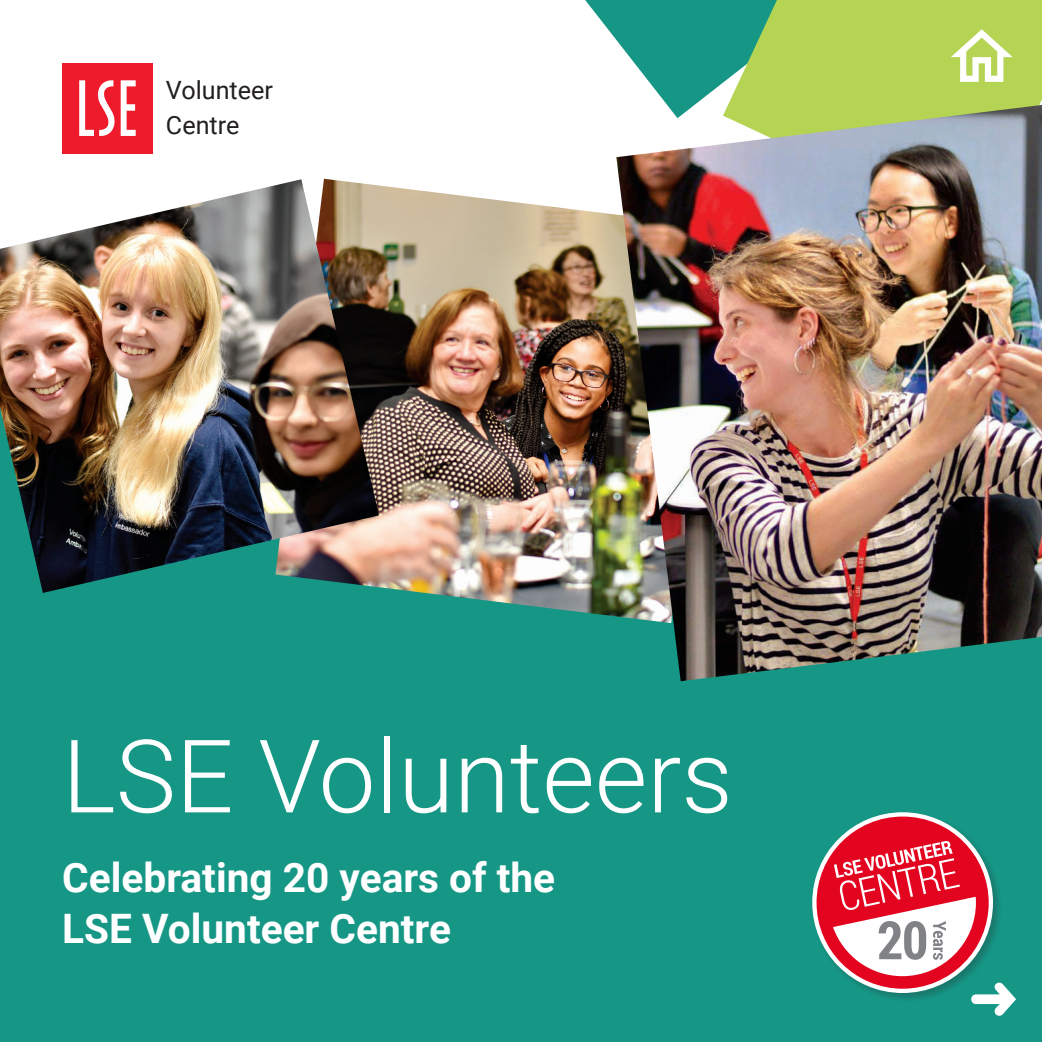
<style>
.page{position:relative;width:1042px;height:1042px;background:#fff}
.page>*{position:absolute;margin:0;border:0;box-sizing:border-box;transform-origin:0 0}
.t1{font:300 101.5px "Roboto";color:#fff}
.SectionHeaders{font:700 40.6px/50.8px "Roboto";color:#fff}
.t2{font:25.2px/34.8px "Roboto";color:#231f20}
</style>
<div class="page">
<svg style="left:585px;top:0;width:138px;height:105px"></svg>
<svg style="left:723px;top:0;width:319px;height:105px;background:#a7cf59"></svg>
<div style="left:0;top:334px;width:1042px;height:708px;background:#169786"></div>
<div style="left:62px;top:63px;width:91px;height:90px;background:#ee1b2c"></div>
<svg style="left:121px;top:80px;width:15px;height:56px"></svg>
<svg style="left:79px;top:80px;width:36px;height:56px"></svg>
<img style="left:379px;top:185px;width:237px;height:432px">
<img style="left:616px;top:105px;width:426px;height:576px">
<img style="left:0;top:179px;width:379px;height:414px">
<div style="left:810px;top:810px;width:193px;height:193px;background:#231f20;opacity:.27"></div>
<svg style="left:812px;top:812px;width:181px;height:181px;background:#efe8e9"></svg>
<div style="left:816px;top:816px;width:172px;height:172px;background:#e3051f;border-radius:50%"></div>
<svg style="left:833px;top:841px;width:143px;height:135px"></svg>
<svg style="left:951px;top:29px;width:61px;height:53px"></svg>
<svg style="left:971px;top:982px;width:32px;height:21px"></svg>
<p class="t2" style="left:166px;top:72px;width:109px">Volunteer<br>Centre</p>
<p class="t1" style="left:62px;top:705px;width:672px">LSE Volunteers</p>
<p class="SectionHeaders" style="left:62px;top:850px;width:494px">Celebrating 20 years of the<br>LSE Volunteer Centre</p>
</div>
